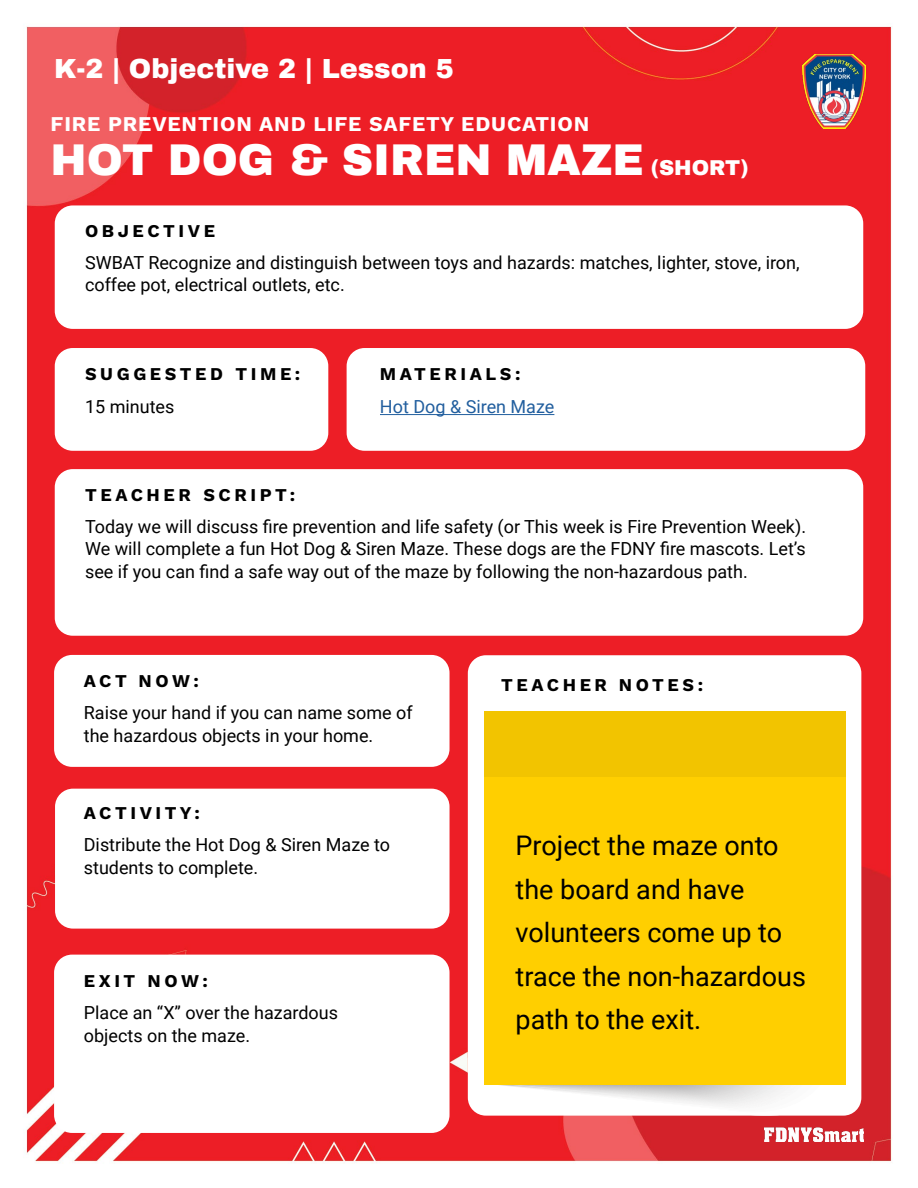
<style>
.page{position:relative;width:918px;height:1188px;background:#fff}
.page>*{position:absolute;margin:0;border:0;box-sizing:border-box;transform-origin:0 0}
.t1{font:900 43.5px "Archivo";color:#fff}
.t2{font:27px/43.5px "Roboto";color:#000}
.t3{font:900 27px "Archivo";color:#fff}
.t4{font:700 21px "Work Sans";letter-spacing:.04em;color:#fff}
.t5{font:18px/22.5px "Roboto";color:#000}
.t6{font:700 18px "Work Sans";letter-spacing:.2em;color:#000}
.t7{font:18px "Roboto";color:#215e9e}
.s1{font-size:21px}
</style>
<div class="page">
<img style="left:26px;top:26px;width:866px;height:1137px">
<img style="left:765px;top:1128px;width:99px;height:14px">
<img style="left:802px;top:54px;width:63px;height:74px">
<div style="left:347px;top:348px;width:518px;height:103px;background:#fff;border-radius:18px"></div>
<div style="left:55px;top:348px;width:273px;height:103px;background:#fff;border-radius:18px"></div>
<div style="left:55px;top:205px;width:808px;height:124px;background:#fff;border-radius:18px"></div>
<div style="left:55px;top:469px;width:808px;height:167px;background:#fff;border-radius:18px"></div>
<hr style="left:380px;top:414px;width:174px;height:1px;background:#215e9e">
<div style="left:54px;top:655px;width:396px;height:112px;background:#fff;border-radius:18px"></div>
<div style="left:54px;top:955px;width:396px;height:178px;background:#fff;border-radius:18px"></div>
<div style="left:55px;top:789px;width:395px;height:140px;background:#fff;border-radius:18px"></div>
<div style="left:468px;top:655px;width:393px;height:461px;background:#fff;border-radius:18px"></div>
<svg style="left:485px;top:1085px;width:361px;height:31px"></svg>
<div style="left:484px;top:712px;width:362px;height:65px;background:#f2c400"></div>
<div style="left:484px;top:777px;width:362px;height:308px;background:#ffcf00"></div>
<h2 class="t3" style="left:54px;top:52px;width:401px">K-2 | Objective 2 | Lesson 5</h2>
<p class="t4" style="left:51px;top:112px;width:540px">FIRE PREVENTION AND LIFE SAFETY EDUCATION</p>
<h1 class="t1" style="left:51px;top:133px;width:699px">HOT DOG &amp; SIREN MAZE <span class="s1">(SHORT)</span></h1>
<p class="t6" style="left:85px;top:220px;width:132px">OBJECTIVE</p>
<p class="t5" style="left:85px;top:250px;width:716px">SWBAT Recognize and distinguish between toys and hazards: matches, lighter, stove, iron, coffee pot, electrical outlets, etc.</p>
<p class="t6" style="left:85px;top:364px;width:217px">SUGGESTED TIME:</p>
<p class="t6" style="left:380px;top:364px;width:142px">MATERIALS:</p>
<p class="t5" style="left:85px;top:395px;width:91px">15 minutes</p>
<p class="t7" style="left:380px;top:394px;width:176px">Hot Dog &amp; Siren Maze</p>
<p class="t6" style="left:85px;top:485px;width:212px">TEACHER SCRIPT:</p>
<p class="t5" style="left:85px;top:515px;width:723px;text-align:justify">Today we will discuss fire prevention and life safety (or This week is Fire Prevention Week).<br>We will complete a fun Hot Dog &amp; Siren Maze. These dogs are the FDNY fire mascots. Let’s see if you can find a safe way out of the maze by following the non-hazardous path.</p>
<p class="t6" style="left:84px;top:671px;width:116px">ACT NOW:</p>
<p class="t5" style="left:84px;top:701px;width:330px">Raise your hand if you can name some of the hazardous objects in your home.</p>
<p class="t6" style="left:84px;top:803px;width:117px">ACTIVITY:</p>
<p class="t6" style="left:501px;top:675px;width:203px">TEACHER NOTES:</p>
<p class="t5" style="left:84px;top:833px;width:308px">Distribute the Hot Dog &amp; Siren Maze to students to complete.</p>
<h2 class="t2" style="left:516px;top:823px;width:292px">Project the maze onto the board and have volunteers come up to trace the non-hazardous path to the exit.</h2>
<p class="t6" style="left:84px;top:970px;width:125px">EXIT NOW:</p>
<p class="t5" style="left:84px;top:1001px;width:256px">Place an “X” over the hazardous objects on the maze.</p>
</div>
